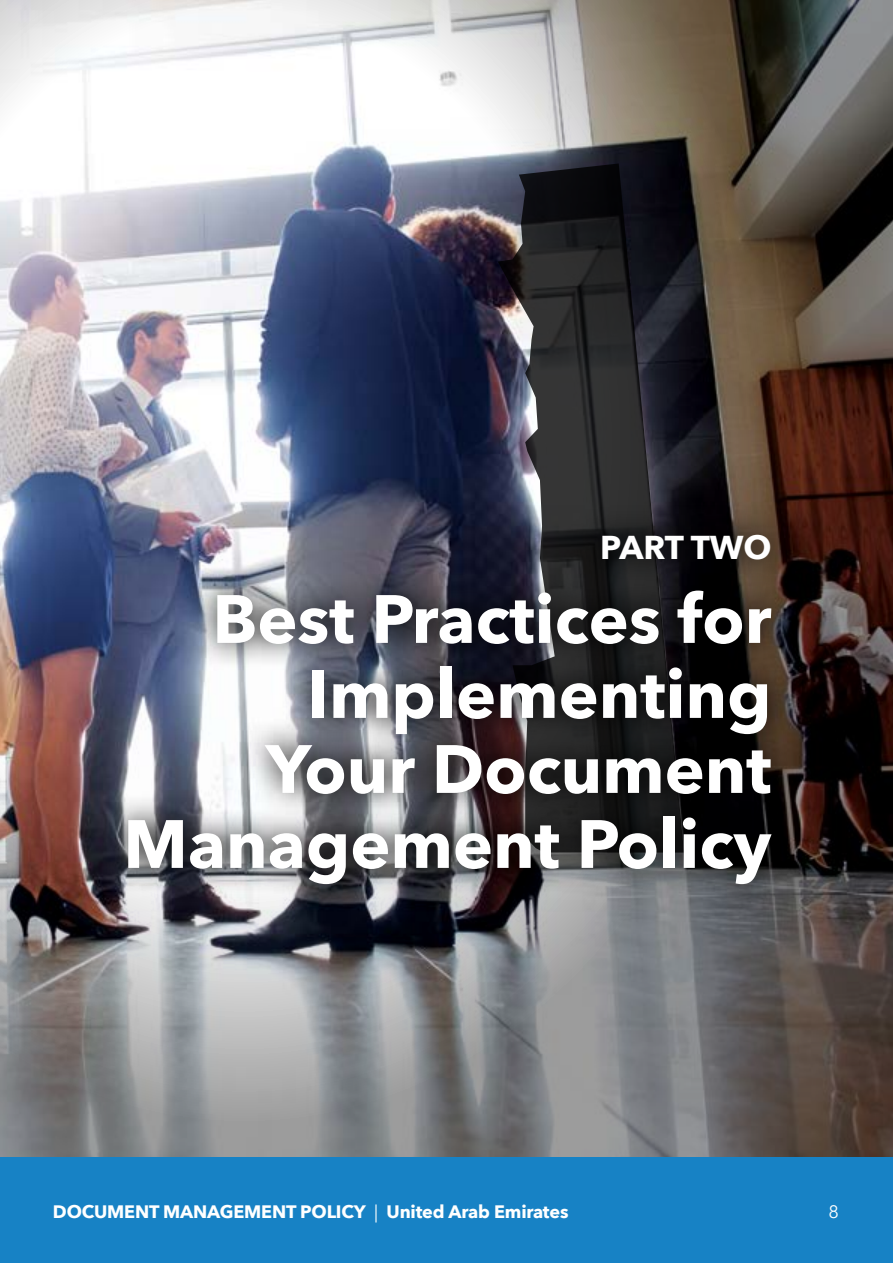
<style>
.page{position:relative;width:893px;height:1263px;background:#fff}
.page>*{position:absolute;margin:0;border:0;box-sizing:border-box;transform-origin:0 0}
.t1{font:700 67.5px/75px "Avenir Next";color:#fff;text-align:right}
.t2{font:700 33px "Avenir Next";letter-spacing:-.01em;color:#fff}
.t3{font:700 18px "Avenir Next";letter-spacing:-.01em;color:#fff}
.t4{font:18px "Avenir Next";color:#fff}
.s1{font-weight:400}
</style>
<div class="page">
<img style="left:0;top:0;width:893px;height:1157px">
<svg style="left:498px;top:163px;width:186px;height:343px;background:#2e2e34"></svg>
<div style="left:0;top:1157px;width:893px;height:106px;background:#1782c5"></div>
<svg style="left:100px;top:506px;width:699px;height:406px;background:#4d4d54"></svg>
<p class="t2" style="left:600px;top:519px;width:173px">PART TWO</p>
<p class="t1" style="left:123px;top:581px;width:650px">Best Practices for<br>Implementing<br>Your Document<br>Management Policy</p>
<p class="t3" style="left:53px;top:1196px;width:517px">DOCUMENT MANAGEMENT POLICY <span class="s1">|</span> United Arab Emirates</p>
<p class="t4" style="left:828px;top:1196px;width:12px">8</p>
</div>
